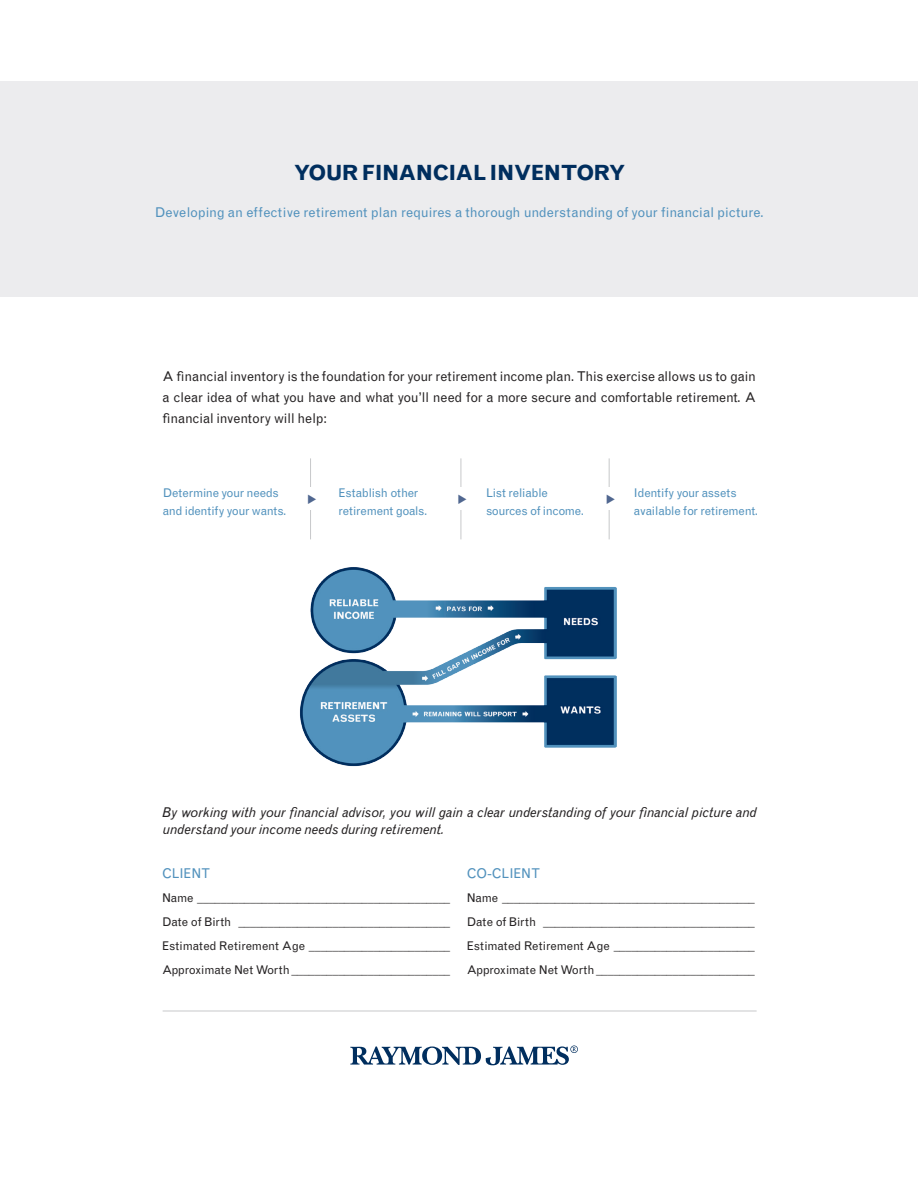
<style>
.page{position:relative;width:918px;height:1188px;background:#fff}
.page>*{position:absolute;margin:0;border:0;box-sizing:border-box;transform-origin:0 0}
.t1{font:700 21px "Grotesque MTRJ Corrected";letter-spacing:-.04em;color:#002e5e}
.t2{font:13.5px/21px "Grotesque MTRJ Corrected";letter-spacing:-.01em;color:#262324;text-align:justify}
.t3{font:italic 13.5px/16.5px "Grotesque MTRJ Corrected";letter-spacing:-.02em;color:#262324}
.t4{font:13.5px "Grotesque MTRJ Corrected";letter-spacing:-.005em;color:#5292bd}
.t5{font:12px "Grotesque MTRJ Corrected";letter-spacing:-.01em;color:#262324}
.t6{font:12px/18px "Grotesque MTRJ Corrected";letter-spacing:-.02em;color:#5292bd}
</style>
<div class="page">
<div style="left:1px;top:81px;width:917px;height:216px;background:#ececee"></div>
<hr style="left:163px;top:1011px;width:594px;height:1px;background:#c7c8ca">
<svg style="left:350px;top:1045px;width:228px;height:21px"></svg>
<img style="left:300px;top:567px;width:317px;height:200px">
<hr style="left:310px;top:458px;width:1px;height:81px;background:#c7c8ca">
<div style="left:299px;top:487px;width:23px;height:23px;background:#fff"></div>
<hr style="left:461px;top:458px;width:1px;height:81px;background:#c7c8ca">
<div style="left:449px;top:487px;width:23px;height:23px;background:#fff"></div>
<hr style="left:609px;top:458px;width:1px;height:81px;background:#c7c8ca">
<div style="left:597px;top:487px;width:24px;height:23px;background:#fff"></div>
<p class="t1" style="left:294px;top:160px;width:333px">YOUR FINANCIAL INVENTORY</p>
<p class="t4" style="left:155px;top:204px;width:611px">Developing an effective retirement plan requires a thorough understanding of your financial picture.</p>
<p class="t2" style="left:163px;top:366px;width:595px">A financial inventory is the foundation for your retirement income plan. This exercise allows us to gain a clear idea of what you have and what you’ll need for a more secure and comfortable retirement. A financial inventory will help:</p>
<p class="t6" style="left:163px;top:484px;width:125px">Determine your needs and identify your wants.</p>
<p class="t6" style="left:339px;top:484px;width:90px">Establish other retirement goals.</p>
<p class="t6" style="left:486px;top:484px;width:99px">List reliable sources of income.</p>
<p class="t6" style="left:634px;top:484px;width:126px">Identify your assets available for retirement.</p>
<p class="t3" style="left:163px;top:804px;width:596px">By working with your financial advisor, you will gain a clear understanding of your financial picture and understand your income needs during retirement.</p>
<p class="t4" style="left:162px;top:865px;width:50px">CLIENT</p>
<p class="t5" style="left:162px;top:891px;width:290px">Name ___________________________________________</p>
<p class="t5" style="left:162px;top:915px;width:290px">Date of Birth ____________________________________</p>
<p class="t5" style="left:162px;top:939px;width:290px">Estimated Retirement Age ________________________</p>
<p class="t5" style="left:162px;top:963px;width:290px">Approximate Net Worth___________________________</p>
<p class="t4" style="left:467px;top:865px;width:75px">CO-CLIENT</p>
<p class="t5" style="left:467px;top:891px;width:290px">Name ___________________________________________</p>
<p class="t5" style="left:467px;top:915px;width:290px">Date of Birth ____________________________________</p>
<p class="t5" style="left:467px;top:939px;width:290px">Estimated Retirement Age ________________________</p>
<p class="t5" style="left:467px;top:963px;width:290px">Approximate Net Worth___________________________</p>
</div>
